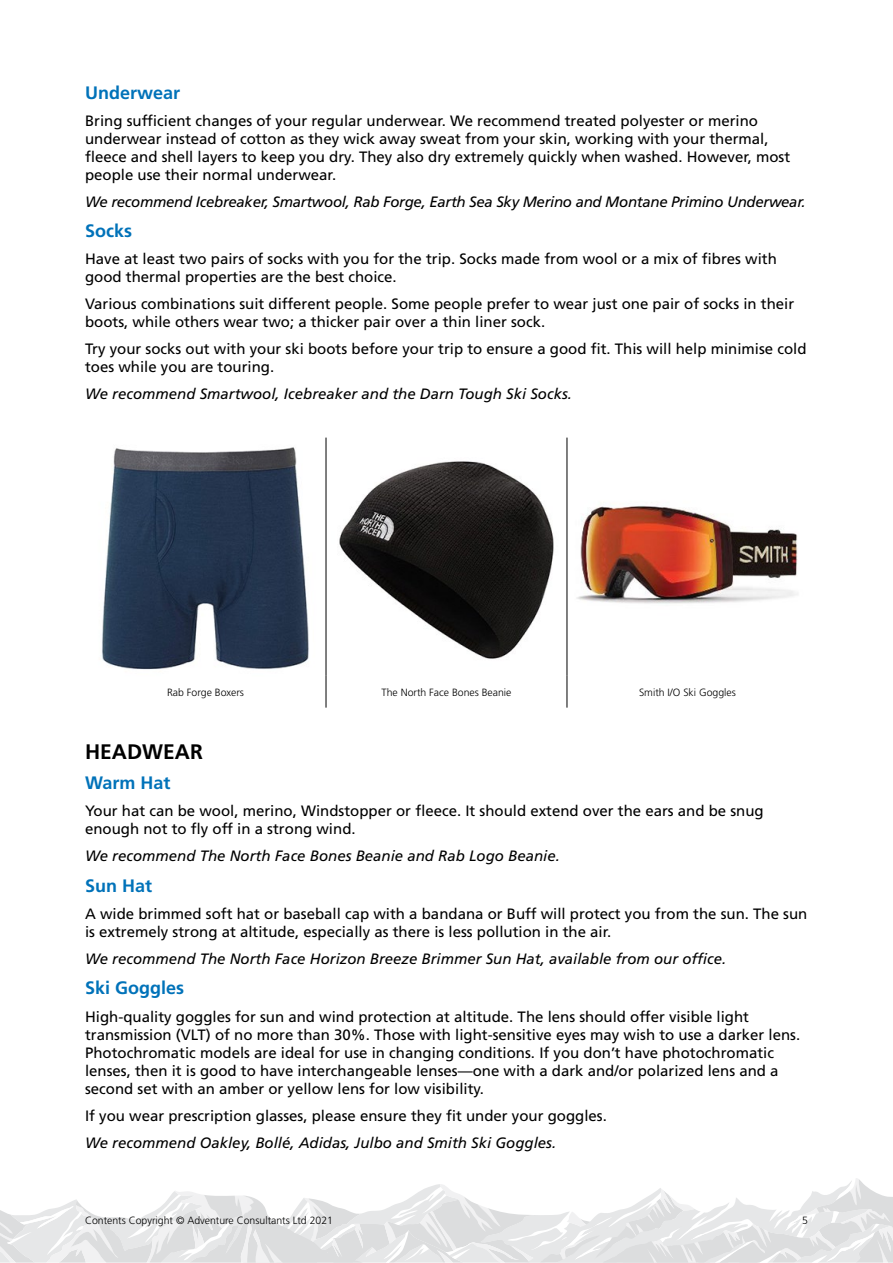
<style>
.page{position:relative;width:893px;height:1263px;background:#fff}
.page>*{position:absolute;margin:0;border:0;box-sizing:border-box;transform-origin:0 0}
.t1{font:700 21px "Frutiger LT Std";color:#000}
.t2{font:700 18px "Frutiger LT Std";color:#0072b9}
.t3{font:15px/18px "Frutiger LT Std";color:#000}
.t4{font:italic 15px "Frutiger LT Std";color:#000}
.t5{font:italic 15px "Frutiger LT Std";letter-spacing:-.02em;color:#000}
.t6{font:300 10.5px "Frutiger LT Std";color:#000}
</style>
<div class="page">
<svg style="left:0;top:1178px;width:893px;height:84px"></svg>
<hr style="left:326px;top:438px;width:1px;height:238px;background:#000">
<hr style="left:567px;top:438px;width:1px;height:238px;background:#000">
<hr style="left:326px;top:676px;width:1px;height:32px;background:#000">
<hr style="left:567px;top:676px;width:1px;height:32px;background:#000">
<img style="left:101px;top:447px;width:208px;height:223px">
<img style="left:339px;top:461px;width:215px;height:198px">
<img style="left:576px;top:502px;width:222px;height:102px">
<p class="t2" style="left:85px;top:82px;width:97px">Underwear</p>
<p class="t3" style="left:85px;top:111px;width:707px">Bring sufficient changes of your regular underwear. We recommend treated polyester or merino underwear instead of cotton as they wick away sweat from your skin, working with your thermal, fleece and shell layers to keep you dry. They also dry extremely quickly when washed. However, most people use their normal underwear.</p>
<p class="t5" style="left:85px;top:193px;width:722px">We recommend Icebreaker, Smartwool, Rab Forge, Earth Sea Sky Merino and Montane Primino Underwear.</p>
<p class="t2" style="left:85px;top:220px;width:48px">Socks</p>
<p class="t3" style="left:85px;top:250px;width:693px">Have at least two pairs of socks with you for the trip. Socks made from wool or a mix of fibres with good thermal properties are the best choice.</p>
<p class="t3" style="left:85px;top:295px;width:711px">Various combinations suit different people. Some people prefer to wear just one pair of socks in their boots, while others wear two; a thicker pair over a thin liner sock.</p>
<p class="t3" style="left:85px;top:340px;width:723px">Try your socks out with your ski boots before your trip to ensure a good fit. This will help minimise cold toes while you are touring.</p>
<p class="t4" style="left:85px;top:385px;width:489px">We recommend Smartwool, Icebreaker and the Darn Tough Ski Socks.</p>
<p class="t6" style="left:167px;top:686px;width:79px">Rab Forge Boxers</p>
<p class="t6" style="left:381px;top:686px;width:132px">The North Face Bones Beanie</p>
<p class="t6" style="left:639px;top:686px;width:98px">Smith I/O Ski Goggles</p>
<h1 class="t1" style="left:85px;top:739px;width:119px">HEADWEAR</h1>
<p class="t2" style="left:85px;top:772px;width:87px">Warm Hat</p>
<p class="t3" style="left:85px;top:802px;width:680px">Your hat can be wool, merino, Windstopper or fleece. It should extend over the ears and be snug enough not to fly off in a strong wind.</p>
<p class="t4" style="left:85px;top:847px;width:476px">We recommend The North Face Bones Beanie and Rab Logo Beanie.</p>
<p class="t2" style="left:85px;top:875px;width:69px">Sun Hat</p>
<p class="t3" style="left:85px;top:905px;width:724px">A wide brimmed soft hat or baseball cap with a bandana or Buff will protect you from the sun. The sun is extremely strong at altitude, especially as there is less pollution in the air.</p>
<p class="t4" style="left:85px;top:950px;width:643px">We recommend The North Face Horizon Breeze Brimmer Sun Hat, available from our office.</p>
<p class="t2" style="left:85px;top:978px;width:101px">Ski Goggles</p>
<p class="t3" style="left:85px;top:1007px;width:717px">High-quality goggles for sun and wind protection at altitude. The lens should offer visible light transmission (VLT) of no more than 30%. Those with light-sensitive eyes may wish to use a darker lens.<br>Photochromatic models are ideal for use in changing conditions. If you don’t have photochromatic lenses, then it is good to have interchangeable lenses—one with a dark and/or polarized lens and a second set with an amber or yellow lens for low visibility.</p>
<p class="t3" style="left:85px;top:1106px;width:523px">If you wear prescription glasses, please ensure they fit under your goggles.</p>
<p class="t4" style="left:85px;top:1133px;width:473px">We recommend Oakley, Bollé, Adidas, Julbo and Smith Ski Goggles.</p>
<p class="t6" style="left:85px;top:1215px;width:250px">Contents Copyright © Adventure Consultants Ltd 2021</p>
<p class="t6" style="left:802px;top:1215px;width:7px">5</p>
</div>
